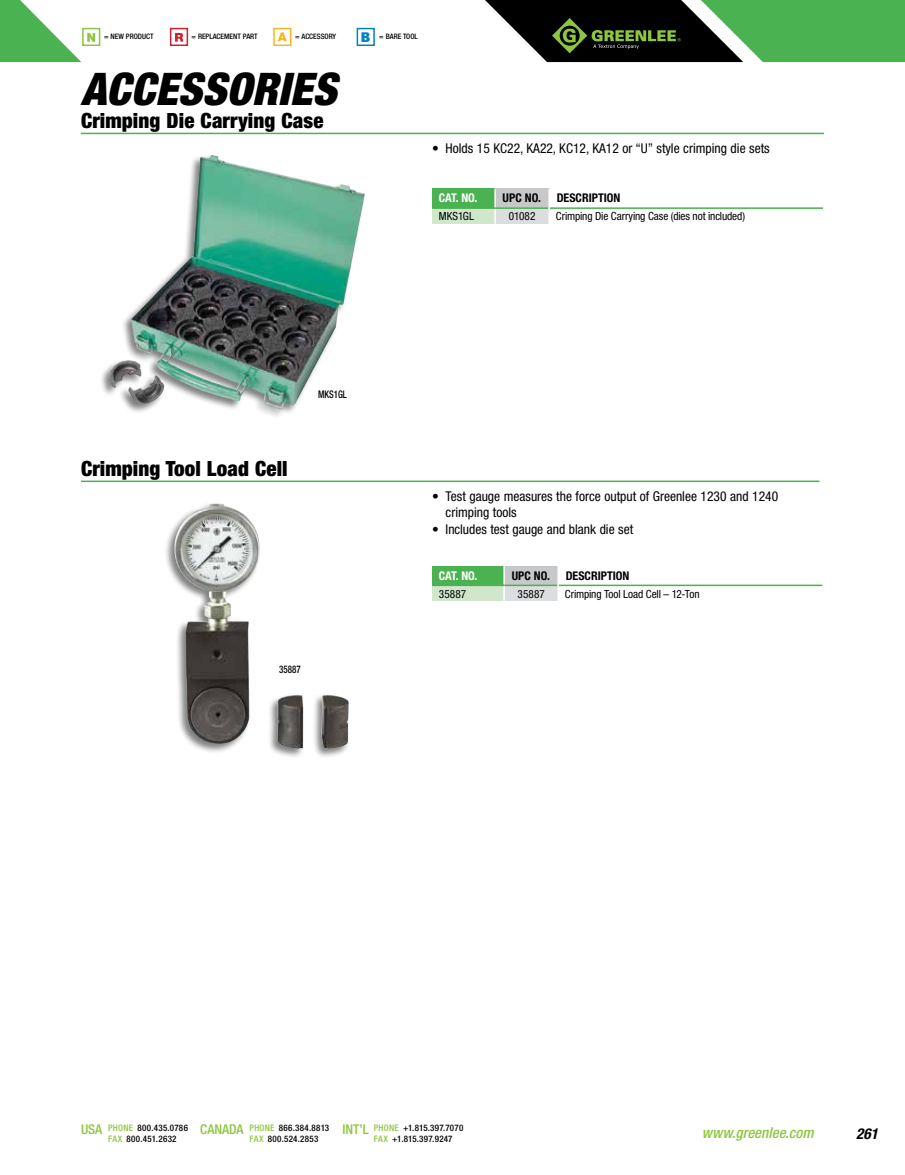
<style>
.page{position:relative;width:905px;height:1175px;background:#fff}
.page>*{position:absolute;margin:0;border:0;box-sizing:border-box;transform-origin:0 0}
.t1{font:italic 900 condensed 45px "Helvetica Neue LT Std";letter-spacing:.005em;color:#000}
.t2{font:900 condensed 21px "Helvetica Neue LT Std";letter-spacing:.005em;color:#000}
.t3{font:italic 500 condensed 15px "Helvetica Neue LT Std";color:#8dc63f}
.t4{font:italic 700 condensed 15px "Helvetica Neue LT Std";color:#000}
.t5{font:condensed 13.5px/16.5px "Helvetica Neue LT Std";color:#000}
.t6{font:500 condensed 13.5px "Helvetica Neue LT Std";color:#8dc63f}
.t7{font:700 condensed 12px "Helvetica Neue LT Std";color:#000}
.t8{font:700 condensed 12px "Helvetica Neue LT Std";letter-spacing:-.02em;color:#fff}
.t9{font:condensed 11.25px "Helvetica Neue LT Std";letter-spacing:-.01em;color:#000}
.t10{font:500 condensed 10.5px "Helvetica Neue LT Std";color:#000;scale:.85 1}
.t11{font:500 condensed 9px "Helvetica Neue LT Std";letter-spacing:.03em;color:#000}
.t12{font:500 condensed 7.5px "Helvetica Neue LT Std";color:#000}
.s1{font-weight:900;font-size:13.5px;color:#0083be}
.s2{color:#8dc63f}
</style>
<div class="page">
<svg style="left:95px;top:28px;width:5px;height:18px"></svg>
<svg style="left:0;top:0;width:95px;height:62px"></svg>
<div style="left:170px;top:28px;width:18px;height:18px;background:#fff;border:2px solid #cf202e"></div>
<svg style="left:175px;top:33px;width:8px;height:9px"></svg>
<div style="left:273px;top:28px;width:18px;height:18px;background:#fff;border:2px solid #fcb525"></div>
<svg style="left:278px;top:32px;width:9px;height:9px"></svg>
<div style="left:356px;top:28px;width:19px;height:18px;background:#fff;border:2px solid #0083be"></div>
<svg style="left:485px;top:0;width:419px;height:62px;background:#437043"></svg>
<hr style="left:81px;top:133px;width:743px;height:1px;background:#4bb251">
<div style="left:432px;top:189px;width:63px;height:19px;background:#4bb251"></div>
<div style="left:495px;top:189px;width:54px;height:19px;background:#c7c8ca"></div>
<div style="left:432px;top:208px;width:63px;height:16px;background:#d0e7cc"></div>
<div style="left:495px;top:208px;width:54px;height:16px;background:#dcddde"></div>
<hr style="left:495px;top:207px;width:53px;height:2px;background:#4bb251">
<hr style="left:550px;top:207px;width:273px;height:2px;background:#4bb251">
<svg style="left:548px;top:189px;width:2px;height:35px"></svg>
<svg style="left:494px;top:189px;width:2px;height:35px"></svg>
<hr style="left:432px;top:207px;width:63px;height:2px;background:#4bb251">
<hr style="left:81px;top:480px;width:738px;height:2px;background:#4bb251">
<div style="left:432px;top:566px;width:72px;height:19px;background:#4bb251"></div>
<div style="left:504px;top:566px;width:54px;height:19px;background:#c7c8ca"></div>
<div style="left:432px;top:585px;width:72px;height:16px;background:#d0e7cc"></div>
<div style="left:504px;top:585px;width:54px;height:16px;background:#dcddde"></div>
<hr style="left:504px;top:584px;width:53px;height:2px;background:#4bb251">
<hr style="left:559px;top:584px;width:263px;height:2px;background:#4bb251">
<svg style="left:557px;top:566px;width:2px;height:35px"></svg>
<svg style="left:503px;top:566px;width:2px;height:35px"></svg>
<hr style="left:432px;top:584px;width:72px;height:2px;background:#4bb251">
<div style="left:99px;top:153px;width:267px;height:266px;background:#000;opacity:.5"></div>
<img style="left:109px;top:155px;width:256px;height:254px">
<div style="left:164px;top:502px;width:186px;height:257px;background:#000;opacity:.5"></div>
<img style="left:174px;top:503px;width:175px;height:245px">
<p class="t12" style="left:104px;top:32px;width:51px">= NEW PRODUCT</p>
<p class="t12" style="left:191px;top:32px;width:68px">= REPLACEMENT PART</p>
<p class="t12" style="left:295px;top:32px;width:42px">= ACCESSORY</p>
<p class="t12" style="left:361px;top:31px;width:58px"><span class="s1">B</span> = BARE TOOL</p>
<h1 class="t1" style="left:81px;top:62px;width:257px">ACCESSORIES</h1>
<h2 class="t2" style="left:81px;top:108px;width:244px">Crimping Die Carrying Case</h2>
<p class="t5" style="left:432px;top:140px;width:339px">• Holds 15 KC22, KA22, KC12, KA12 or “U” style crimping die sets</p>
<p class="t8" style="left:439px;top:191px;width:40px">CAT. NO.</p>
<p class="t7" style="left:502px;top:191px;width:40px">UPC NO.</p>
<p class="t7" style="left:556px;top:191px;width:65px">DESCRIPTION</p>
<p class="t9" style="left:439px;top:210px;width:37px">MKS1GL</p>
<p class="t9" style="left:509px;top:210px;width:28px">01082</p>
<p class="t9" style="left:556px;top:210px;width:191px">Crimping Die Carrying Case (dies not included)</p>
<h2 class="t2" style="left:81px;top:455px;width:208px">Crimping Tool Load Cell</h2>
<p class="t10" style="left:318px;top:388px;width:35px">MKS1GL</p>
<p class="t10" style="left:279px;top:663px;width:27px">35887</p>
<p class="t5" style="left:445px;top:487px;width:334px;text-indent:-14px">• Test gauge measures the force output of Greenlee 1230 and 1240 crimping tools</p>
<p class="t5" style="left:432px;top:520px;width:203px">• Includes test gauge and blank die set</p>
<p class="t8" style="left:439px;top:568px;width:40px">CAT. NO.</p>
<p class="t7" style="left:511px;top:568px;width:40px">UPC NO.</p>
<p class="t7" style="left:565px;top:568px;width:65px">DESCRIPTION</p>
<p class="t9" style="left:439px;top:587px;width:29px">35887</p>
<p class="t9" style="left:517px;top:587px;width:29px">35887</p>
<p class="t9" style="left:565px;top:587px;width:136px">Crimping Tool Load Cell – 12-Ton</p>
<p class="t6" style="left:81px;top:1121px;width:23px">USA</p>
<p class="t6" style="left:200px;top:1121px;width:45px">CANADA</p>
<p class="t6" style="left:342px;top:1121px;width:28px">INT’L</p>
<p class="t11" style="left:108px;top:1133px;width:70px"><span class="s2">FAX</span> 800.451.2632</p>
<p class="t11" style="left:249px;top:1133px;width:70px"><span class="s2">FAX</span> 800.524.2853</p>
<p class="t11" style="left:374px;top:1133px;width:80px"><span class="s2">FAX</span> +1.815.397.9247</p>
<p class="t11" style="left:108px;top:1122px;width:81px"><span class="s2">PHONE</span> 800.435.0786</p>
<p class="t11" style="left:249px;top:1122px;width:81px"><span class="s2">PHONE</span> 866.384.8813</p>
<p class="t11" style="left:374px;top:1122px;width:91px"><span class="s2">PHONE</span> +1.815.397.7070</p>
<p class="t3" style="left:701px;top:1124px;width:113px">www.greenlee.com</p>
<p class="t4" style="left:856px;top:1124px;width:23px">261</p>
</div>
